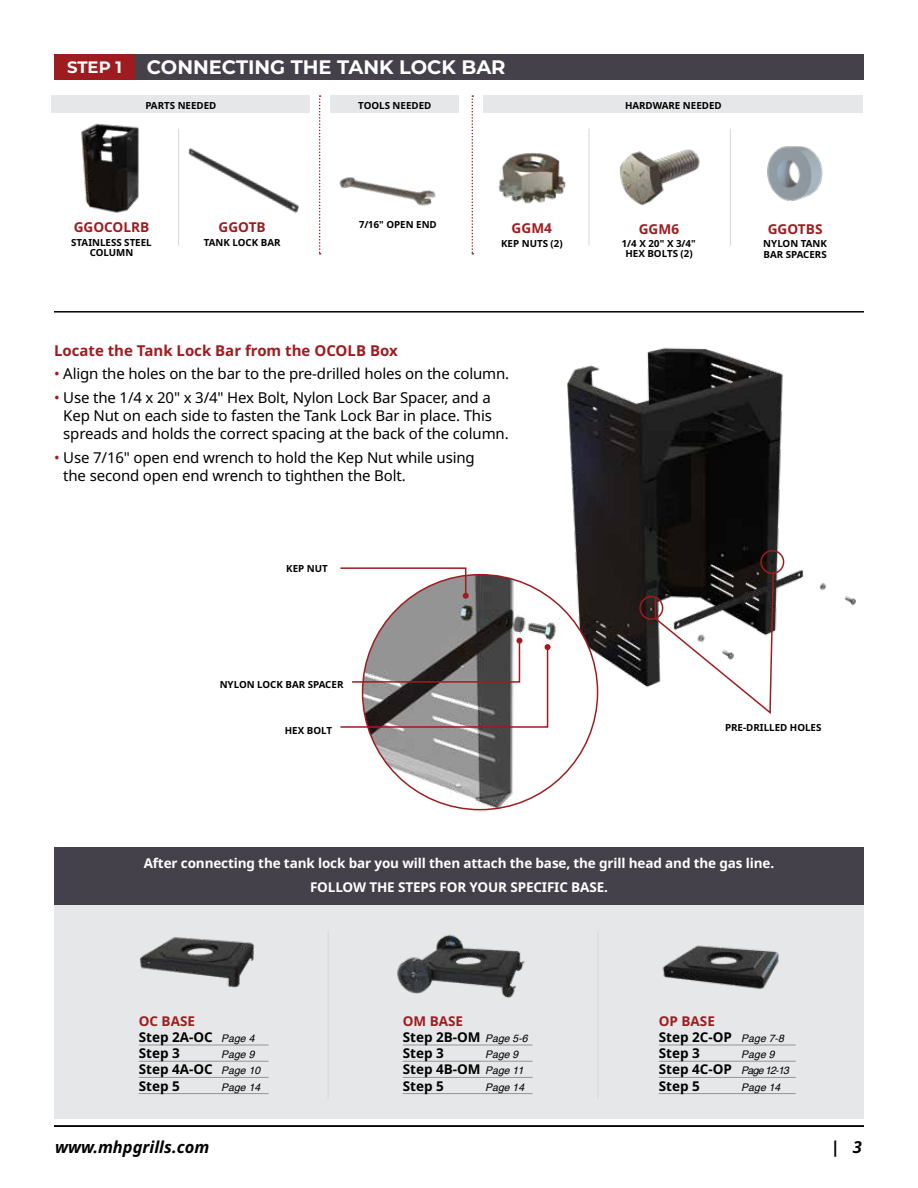
<style>
.page{position:relative;width:918px;height:1188px;background:#fff}
.page>*{position:absolute;margin:0;border:0;box-sizing:border-box;transform-origin:0 0}
.t1{font:700 19.5px "Montserrat";color:#fff}
.t2{font:italic 700 16.5px "Noto Sans";color:#000}
.t3{font:700 16.5px "Montserrat";color:#fff}
.t4{font:15px/18px "Noto Sans";letter-spacing:-.01em;color:#000}
.t5{font:700 15px "Noto Sans";color:#9e1c20}
.t6{font:700 13.65px "Noto Sans";color:#9e1c20}
.t7{font:700 13.5px/16.2px "Noto Sans";color:#000}
.t8{font:700 13.5px/24px "Noto Sans";letter-spacing:-.01em;color:#fff;text-align:center}
.t9{font:italic 10.5px "Helvetica";color:#000}
.t10{font:700 9.75px/10.5px "Noto Sans";color:#000;text-align:center}
.s1{color:#9e1c20}
.s2{font-family:"Helvetica";font-weight:400;font-style:italic;font-size:10.5px}
</style>
<div class="page">
<div style="left:54px;top:847px;width:810px;height:58px;background:#45414a"></div>
<div style="left:54px;top:905px;width:810px;height:213px;background:#e6e7e8"></div>
<hr style="left:54px;top:1125px;width:810px;height:2px;background:#000">
<img style="left:555px;top:347px;width:301px;height:349px">
<img style="left:363px;top:575px;width:235px;height:235px;border-radius:118px">
<svg style="left:340px;top:567px;width:129px;height:32px"></svg>
<svg style="left:340px;top:638px;width:211px;height:90px"></svg>
<div style="left:760px;top:550px;width:24px;height:24px;border:2px solid #9e1c20;border-radius:50%"></div>
<div style="left:639px;top:596px;width:24px;height:24px;border:2px solid #9e1c20;border-radius:50%"></div>
<svg style="left:654px;top:571px;width:121px;height:143px"></svg>
<hr style="left:54px;top:311px;width:810px;height:2px;background:#000">
<hr style="left:659px;top:1045px;width:137px;height:1px;background:#939598">
<hr style="left:659px;top:1061px;width:137px;height:1px;background:#939598">
<hr style="left:659px;top:1077px;width:137px;height:1px;background:#939598">
<hr style="left:659px;top:1093px;width:137px;height:1px;background:#939598">
<img style="left:662px;top:945px;width:117px;height:44px">
<hr style="left:403px;top:1045px;width:130px;height:1px;background:#939598">
<hr style="left:403px;top:1061px;width:130px;height:1px;background:#939598">
<hr style="left:403px;top:1077px;width:130px;height:1px;background:#939598">
<hr style="left:403px;top:1093px;width:130px;height:1px;background:#939598">
<img style="left:397px;top:934px;width:128px;height:64px">
<hr style="left:139px;top:1045px;width:130px;height:1px;background:#939598">
<hr style="left:139px;top:1061px;width:130px;height:1px;background:#939598">
<hr style="left:139px;top:1077px;width:130px;height:1px;background:#939598">
<hr style="left:139px;top:1093px;width:130px;height:1px;background:#939598">
<img style="left:140px;top:937px;width:114px;height:51px">
<div style="left:54px;top:54px;width:810px;height:26px;background:#45414a"></div>
<div style="left:54px;top:54px;width:81px;height:26px;background:#9e1c20"></div>
<div style="left:52px;top:95px;width:258px;height:17px;background:#e6e7e8"></div>
<div style="left:331px;top:95px;width:128px;height:17px;background:#e6e7e8"></div>
<hr style="left:178px;top:129px;width:1px;height:117px;background:#d6d7d8">
<hr style="left:589px;top:129px;width:1px;height:117px;background:#d6d7d8">
<hr style="left:730px;top:129px;width:1px;height:117px;background:#d6d7d8">
<img style="left:339px;top:177px;width:97px;height:29px">
<img style="left:188px;top:148px;width:111px;height:65px">
<img style="left:81px;top:123px;width:58px;height:90px">
<div style="left:484px;top:95px;width:379px;height:17px;background:#e6e7e8"></div>
<img style="left:620px;top:149px;width:80px;height:56px">
<svg style="left:319px;top:95px;width:2px;height:160px"></svg>
<svg style="left:472px;top:95px;width:1px;height:160px"></svg>
<img style="left:498px;top:153px;width:67px;height:51px">
<img style="left:767px;top:146px;width:56px;height:55px">
<hr style="left:328px;top:931px;width:1px;height:168px;background:#d6d7d8">
<hr style="left:598px;top:931px;width:1px;height:168px;background:#d6d7d8">
<p class="t3" style="left:67px;top:56px;width:56px">STEP 1</p>
<h1 class="t1" style="left:147px;top:53px;width:360px">CONNECTING THE TANK LOCK BAR</h1>
<p class="t10" style="left:145px;top:100px;width:73px">PARTS NEEDED</p>
<p class="t10" style="left:358px;top:100px;width:75px">TOOLS NEEDED</p>
<p class="t10" style="left:625px;top:100px;width:98px">HARDWARE NEEDED</p>
<p class="t6" style="left:74px;top:220px;width:77px">GGOCOLRB</p>
<p class="t10" style="left:71px;top:237px;width:82px">STAINLESS STEEL<br>COLUMN</p>
<p class="t6" style="left:219px;top:220px;width:49px">GGOTB</p>
<p class="t10" style="left:204px;top:237px;width:78px">TANK LOCK BAR</p>
<p class="t10" style="left:359px;top:220px;width:79px">7/16" OPEN END</p>
<p class="t6" style="left:768px;top:222px;width:56px">GGOTBS</p>
<p class="t10" style="left:763px;top:239px;width:65px;text-align:left">NYLON TANK<br>BAR SPACERS</p>
<p class="t6" style="left:512px;top:221px;width:42px">GGM4</p>
<p class="t10" style="left:501px;top:238px;width:63px">KEP NUTS (2)</p>
<p class="t6" style="left:639px;top:221px;width:42px">GGM6</p>
<p class="t10" style="left:622px;top:238px;width:75px">1/4 X 20" X 3/4"<br>HEX BOLTS (2)</p>
<p class="t5" style="left:54px;top:342px;width:345px">Locate the Tank Lock Bar from the OCOLB Box</p>
<p class="t4" style="left:54px;top:365px;width:457px"><span class="s1">•</span> Align the holes on the bar to the pre-drilled holes on the column.</p>
<p class="t4" style="left:63px;top:389px;width:447px;text-indent:-9px"><span class="s1">•</span> Use the 1/4 x 20" x 3/4" Hex Bolt, Nylon Lock Bar Spacer, and a<br>Kep Nut on each side to fasten the Tank Lock Bar in place. This spreads and holds the correct spacing at the back of the column.</p>
<p class="t4" style="left:63px;top:449px;width:413px;text-indent:-9px"><span class="s1">•</span> Use 7/16" open end wrench to hold the Kep Nut while using the second open end wrench to tighthen the Bolt.</p>
<p class="t10" style="left:286px;top:564px;width:43px">KEP NUT</p>
<p class="t10" style="left:220px;top:679px;width:125px">NYLON LOCK BAR SPACER</p>
<p class="t10" style="left:285px;top:725px;width:49px">HEX BOLT</p>
<p class="t10" style="left:725px;top:722px;width:98px">PRE-DRILLED HOLES</p>
<p class="t8" style="left:144px;top:851px;width:632px">After connecting the tank lock bar you will then attach the base, the grill head and the gas line.<br>FOLLOW THE STEPS FOR YOUR SPECIFIC BASE.</p>
<p class="t7" style="left:139px;top:1013px;width:117px"><span class="s1">OC BASE<br></span>Step 2A-OC <span class="s2">Page 4<br></span>Step 3</p>
<p class="t9" style="left:221px;top:1046px;width:35px">Page 9</p>
<p class="t7" style="left:139px;top:1062px;width:123px">Step 4A-OC <span class="s2">Page 10<br></span>Step 5</p>
<p class="t9" style="left:221px;top:1079px;width:41px">Page 14</p>
<p class="t7" style="left:403px;top:1013px;width:127px"><span class="s1">OM BASE<br></span>Step 2B-OM <span class="s2">Page 5-6<br></span>Step 3</p>
<p class="t9" style="left:485px;top:1046px;width:35px">Page 9</p>
<p class="t7" style="left:403px;top:1062px;width:122px">Step 4B-OM <span class="s2">Page 11<br></span>Step 5</p>
<p class="t9" style="left:485px;top:1079px;width:41px">Page 14</p>
<p class="t7" style="left:659px;top:1013px;width:127px"><span class="s1">OP BASE<br></span>Step 2C-OP <span class="s2">Page 7-8<br></span>Step 3</p>
<p class="t9" style="left:741px;top:1046px;width:35px">Page 9</p>
<p class="t7" style="left:659px;top:1062px;width:132px">Step 4C-OP <span class="s2">Page 12-13<br></span>Step 5</p>
<p class="t9" style="left:741px;top:1079px;width:41px">Page 14</p>
<p class="t2" style="left:55px;top:1135px;width:156px">www.mhpgrills.com</p>
<p class="t2" style="left:831px;top:1135px;width:33px">| 3</p>
</div>
